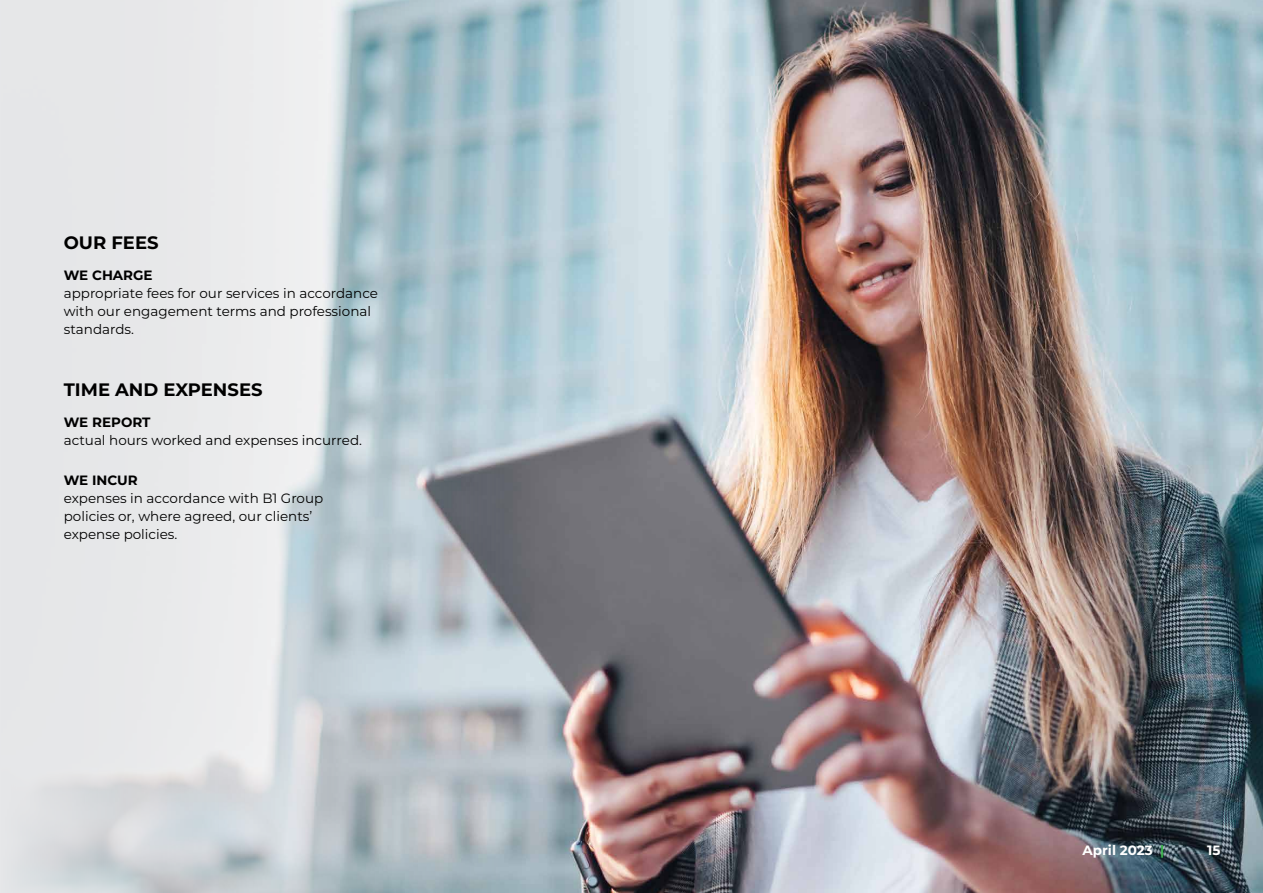
<style>
.page{position:relative;width:1263px;height:893px;background:#fff}
.page>*{position:absolute;margin:0;border:0;box-sizing:border-box;transform-origin:0 0}
.t1{font:700 18px "Montserrat";color:#000}
.t2{font:13.5px/18px "Montserrat";color:#000}
.t3{font:700 13.5px "Montserrat";color:#000}
.t4{font:700 13.5px "Montserrat";color:#fff}
.s1{color:#39b54a}
</style>
<div class="page">
<img style="left:502px;top:0;width:761px;height:893px">
<svg style="left:0;top:0;width:502px;height:893px;background:#d1d8dc"></svg>
<h1 class="t1" style="left:64px;top:229px;width:96px">OUR FEES</h1>
<p class="t3" style="left:64px;top:265px;width:90px">WE CHARGE</p>
<p class="t2" style="left:64px;top:284px;width:316px">appropriate fees for our services in accordance with our engagement terms and professional standards.</p>
<h1 class="t1" style="left:64px;top:376px;width:200px">TIME AND EXPENSES</h1>
<p class="t3" style="left:64px;top:413px;width:88px">WE REPORT</p>
<p class="t2" style="left:64px;top:431px;width:300px">actual hours worked and expenses incurred.</p>
<p class="t3" style="left:64px;top:470px;width:76px">WE INCUR</p>
<p class="t2" style="left:64px;top:489px;width:261px">expenses in accordance with B1 Group policies or, where agreed, our clients’ expense policies.</p>
<p class="t4" style="left:1082px;top:840px;width:83px">April 2023 <span class="s1">|</span></p>
<p class="t4" style="left:1207px;top:840px;width:15px">15</p>
</div>
